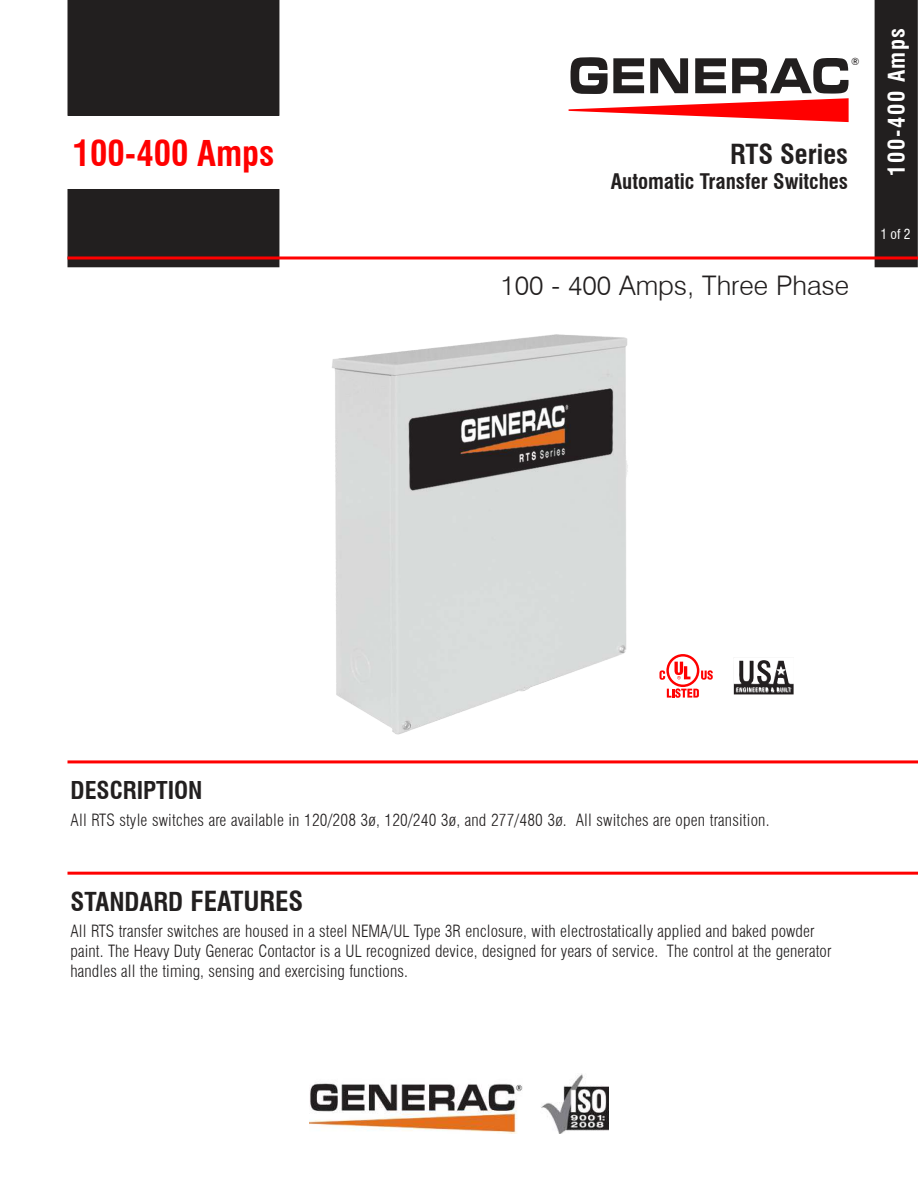
<style>
.page{position:relative;width:918px;height:1188px;background:#fff}
.page>*{position:absolute;margin:0;border:0;box-sizing:border-box;transform-origin:0 0}
.t1{font:700 condensed 34.8px "Swiss 721 BT";color:#f00}
.t2{font:300 27px "Swiss 721 BT";color:#221f1f}
.t3{font:700 condensed 27px "Swiss 721 BT";color:#221f1f}
.t4{font:700 condensed 25.5px "Swiss 721 BT";color:#221f1f}
.t5{font:700 condensed 24px "Swiss 721 BT";color:#221f1f}
.t6{font:700 condensed 22.5px "Swiss 721 BT";letter-spacing:.07em;color:#fff}
.t7{font:700 condensed 21px "Swiss 721 BT";color:#221f1f}
.t8{font:300 condensed 16.5px/19.8px "Swiss 721 BT";letter-spacing:.005em;color:#221f1f}
.t9{font:condensed 13.5px "Swiss 721 BT";color:#fff}
.t10{font:10.05px "Swiss 721 BT";color:#221f1f}
.s1{font-size:27px}
</style>
<div class="page">
<div style="left:875px;top:0;width:43px;height:267px;background:#221f1f"></div>
<svg style="left:659px;top:654px;width:54px;height:44px"></svg>
<img style="left:734px;top:660px;width:60px;height:34px">
<img style="left:310px;top:1073px;width:298px;height:61px">
<div style="left:68px;top:190px;width:211px;height:77px;background:#221f1f"></div>
<div style="left:68px;top:189px;width:211px;height:78px;border:2px solid #221f1f"></div>
<div style="left:68px;top:0;width:211px;height:116px;background:#221f1f"></div>
<hr style="left:68px;top:256px;width:850px;height:3px;background:#f00">
<hr style="left:68px;top:760px;width:850px;height:3px;background:#f00">
<hr style="left:68px;top:872px;width:850px;height:3px;background:#f00">
<svg style="left:569px;top:57px;width:280px;height:65px"></svg>
<img style="left:332px;top:334px;width:296px;height:401px">
<h1 class="t1" style="left:73px;top:139px;width:203px">100-400 Amps</h1>
<p class="t10" style="left:851px;top:58px;width:10px">®</p>
<h2 class="t3" style="left:730px;top:143px;width:120px">RTS Series</h2>
<p class="t7" style="left:611px;top:173px;width:239px">Automatic Transfer Switches</p>
<h2 class="t2" style="left:500px;top:276px;width:350px">100 - 400 Amps, Three Phase</h2>
<h3 class="t6" style="left:888px;top:176px;width:149px;rotate:-90deg">100-400 Amps</h3>
<p class="t9" style="left:880px;top:229px;width:32px">1 of 2</p>
<h3 class="t5" style="left:71px;top:781px;width:134px">DESCRIPTION</h3>
<p class="t8" style="left:71px;top:811px;width:700px">All RTS style switches are available in 120/208 3ø, 120/240 3ø, and 277/480 3ø. All switches are open transition.</p>
<h3 class="t4" style="left:71px;top:891px;width:234px">STANDARD <span class="s1">FEATURES</span></h3>
<p class="t8" style="left:71px;top:922px;width:762px">All RTS transfer switches are housed in a steel NEMA/UL Type 3R enclosure, with electrostatically applied and baked powder paint. The Heavy Duty Generac Contactor is a UL recognized device, designed for years of service. The control at the generator handles all the timing, sensing and exercising functions.</p>
</div>
